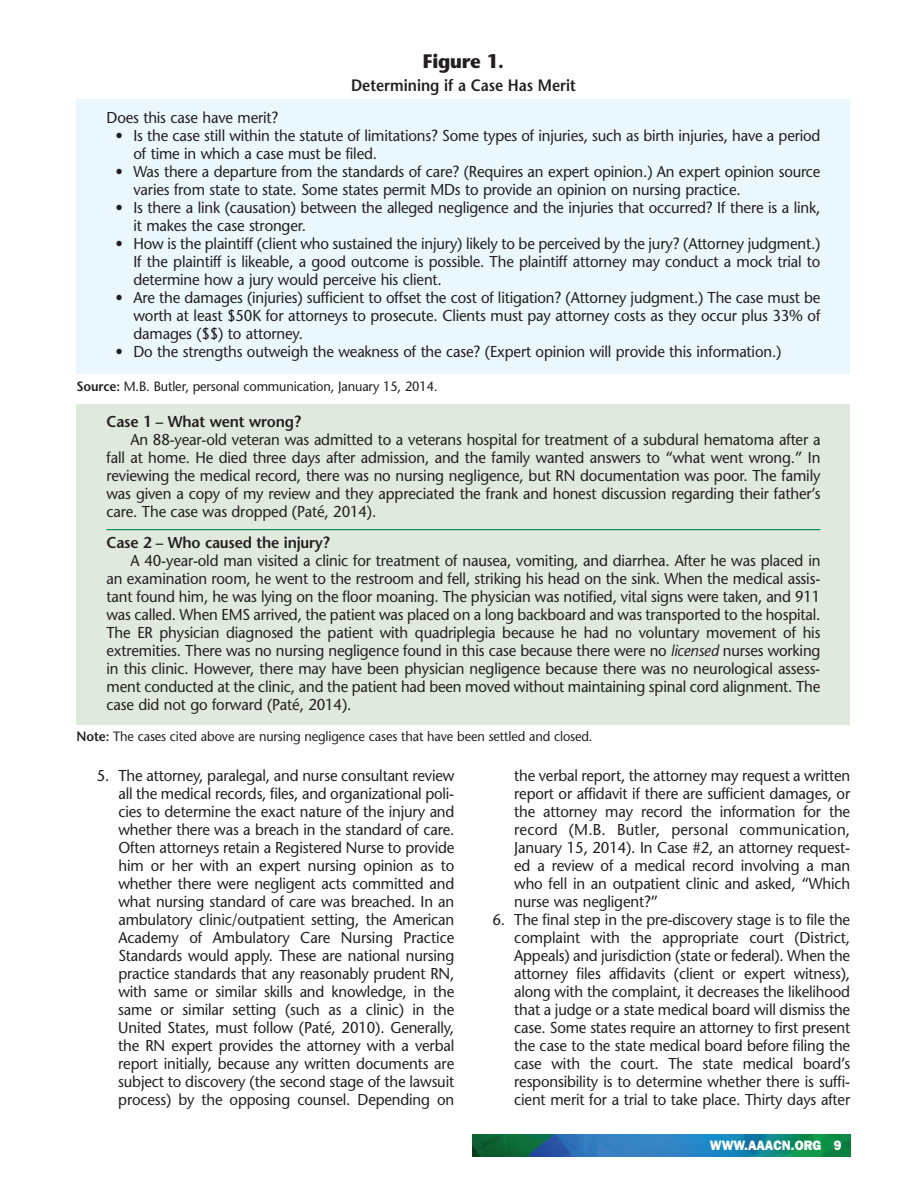
<style>
.page{position:relative;width:918px;height:1188px;background:#fff}
.page>*{position:absolute;margin:0;border:0;box-sizing:border-box;transform-origin:0 0}
.t1{font:700 19.5px "Stone Sans";letter-spacing:-.015em;color:#231f20;scale:.95 1}
.t2{font:600 16.5px "Stone Sans";color:#231f20;scale:.9 1}
.t3{font:15.75px/18px "Stone Sans";letter-spacing:-.01em;color:#231f20;text-align:justify;scale:.95 1}
.t4{font:600 15.75px "Stone Sans";letter-spacing:-.01em;color:#231f20;scale:.95 1}
.t5{font:13.5px "Stone Sans";letter-spacing:-.01em;color:#231f20;scale:.95 1}
.t6{font:900 13.5px "Franklin Gothic Black S Si";color:#fff;scale:.95 1}
.s1{font-weight:600}
.s2{font-style:italic}
</style>
<div class="page">
<img style="left:472px;top:1134px;width:378px;height:22px">
<div style="left:76px;top:99px;width:774px;height:275px;background:#eaf7fc"></div>
<div style="left:76px;top:404px;width:774px;height:321px;background:#dfe9de"></div>
<hr style="left:106px;top:529px;width:714px;height:1px;background:#008348">
<p class="t1" style="left:423px;top:54px;width:87px">Figure 1.</p>
<p class="t2" style="left:351px;top:79px;width:251px">Determining if a Case Has Merit</p>
<p class="t3" style="left:107px;top:110px;width:182px">Does this case have merit?</p>
<p class="t3" style="left:134px;top:128px;width:725px;text-indent:-18px">• Is the case still within the statute of limitations? Some types of injuries, such as birth injuries, have a period of time in which a case must be filed.</p>
<p class="t3" style="left:133px;top:164px;width:725px;text-indent:-18px">• Was there a departure from the standards of care? (Requires an expert opinion.) An expert opinion source varies from state to state. Some states permit MDs to provide an opinion on nursing practice.</p>
<p class="t3" style="left:133px;top:200px;width:725px;text-indent:-18px">• Is there a link (causation) between the alleged negligence and the injuries that occurred? If there is a link, it makes the case stronger.</p>
<p class="t3" style="left:133px;top:236px;width:725px;text-indent:-18px">• How is the plaintiff (client who sustained the injury) likely to be perceived by the jury? (Attorney judgment.)<br>If the plaintiff is likeable, a good outcome is possible. The plaintiff attorney may conduct a mock trial to determine how a jury would perceive his client.</p>
<p class="t3" style="left:133px;top:290px;width:725px;text-indent:-18px">• Are the damages (injuries) sufficient to offset the cost of litigation? (Attorney judgment.) The case must be worth at least $50K for attorneys to prosecute. Clients must pay attorney costs as they occur plus 33% of damages ($$) to attorney.</p>
<p class="t3" style="left:115px;top:344px;width:702px">• Do the strengths outweigh the weakness of the case? (Expert opinion will provide this information.)</p>
<p class="t5" style="left:77px;top:381px;width:382px"><span class="s1">Source:</span> M.B. Butler, personal communication, January 15, 2014.</p>
<p class="t4" style="left:107px;top:415px;width:206px">Case 1 – What went wrong?</p>
<p class="t3" style="left:106px;top:432px;width:753px;text-indent:24px">An 88-year-old veteran was admitted to a veterans hospital for treatment of a subdural hematoma after a fall at home. He died three days after admission, and the family wanted answers to “what went wrong.” In reviewing the medical record, there was no nursing negligence, but RN documentation was poor. The family was given a copy of my review and they appreciated the frank and honest discussion regarding their father’s care. The case was dropped (Paté, 2014).</p>
<p class="t4" style="left:107px;top:537px;width:236px">Case 2 – Who caused the injury?</p>
<p class="t3" style="left:106px;top:553px;width:753px;text-indent:24px">A 40-year-old man visited a clinic for treatment of nausea, vomiting, and diarrhea. After he was placed in an examination room, he went to the restroom and fell, striking his head on the sink. When the medical assis&shy;tant found him, he was lying on the floor moaning. The physician was notified, vital signs were taken, and 911 was called. When EMS arrived, the patient was placed on a long backboard and was transported to the hospital.<br>The ER physician diagnosed the patient with quadriplegia because he had no voluntary movement of his extremities. There was no nursing negligence found in this case because there were no <span class="s2">licensed</span> nurses working in this clinic. However, there may have been physician negligence because there was no neurological assess&shy;ment conducted at the clinic, and the patient had been moved without maintaining spinal cord alignment. The case did not go forward (Paté, 2014).</p>
<p class="t5" style="left:77px;top:731px;width:545px"><span class="s1">Note:</span> The cases cited above are nursing negligence cases that have been settled and closed.</p>
<p class="t3" style="left:118px;top:768px;width:355px;text-indent:-21px">5. The attorney, paralegal, and nurse consultant review all the medical records, files, and organizational poli&shy;cies to determine the exact nature of the injury and whether there was a breach in the standard of care.<br>Often attorneys retain a Registered Nurse to provide him or her with an expert nursing opinion as to whether there were negligent acts committed and what nursing standard of care was breached. In an ambulatory clinic/outpatient setting, the American Academy of Ambulatory Care Nursing Practice Standards would apply. These are national nursing practice standards that any reasonably prudent RN, with same or similar skills and knowledge, in the same or similar setting (such as a clinic) in the United States, must follow (Paté, 2010). Generally, the RN expert provides the attorney with a verbal report initially, because any written documents are subject to discovery (the second stage of the lawsuit process) by the opposing counsel. Depending on</p>
<p class="t3" style="left:514px;top:768px;width:355px">the verbal report, the attorney may request a written report or affidavit if there are sufficient damages, or the attorney may record the information for the record (M.B. Butler, personal communication, January 15, 2014). In Case #2, an attorney request&shy;ed a review of a medical record involving a man who fell in an outpatient clinic and asked, “Which nurse was negligent?”</p>
<p class="t3" style="left:514px;top:912px;width:355px;text-indent:-22px">6. The final step in the pre-discovery stage is to file the complaint with the appropriate court (District, Appeals) and jurisdiction (state or federal). When the attorney files affidavits (client or expert witness), along with the complaint, it decreases the likelihood that a judge or a state medical board will dismiss the case. Some states require an attorney to first present the case to the state medical board before filing the case with the court. The state medical board’s responsibility is to determine whether there is suffi&shy;cient merit for a trial to take place. Thirty days after</p>
<p class="t6" style="left:710px;top:1140px;width:140px">WWW.AAACN.ORG 9</p>
</div>
